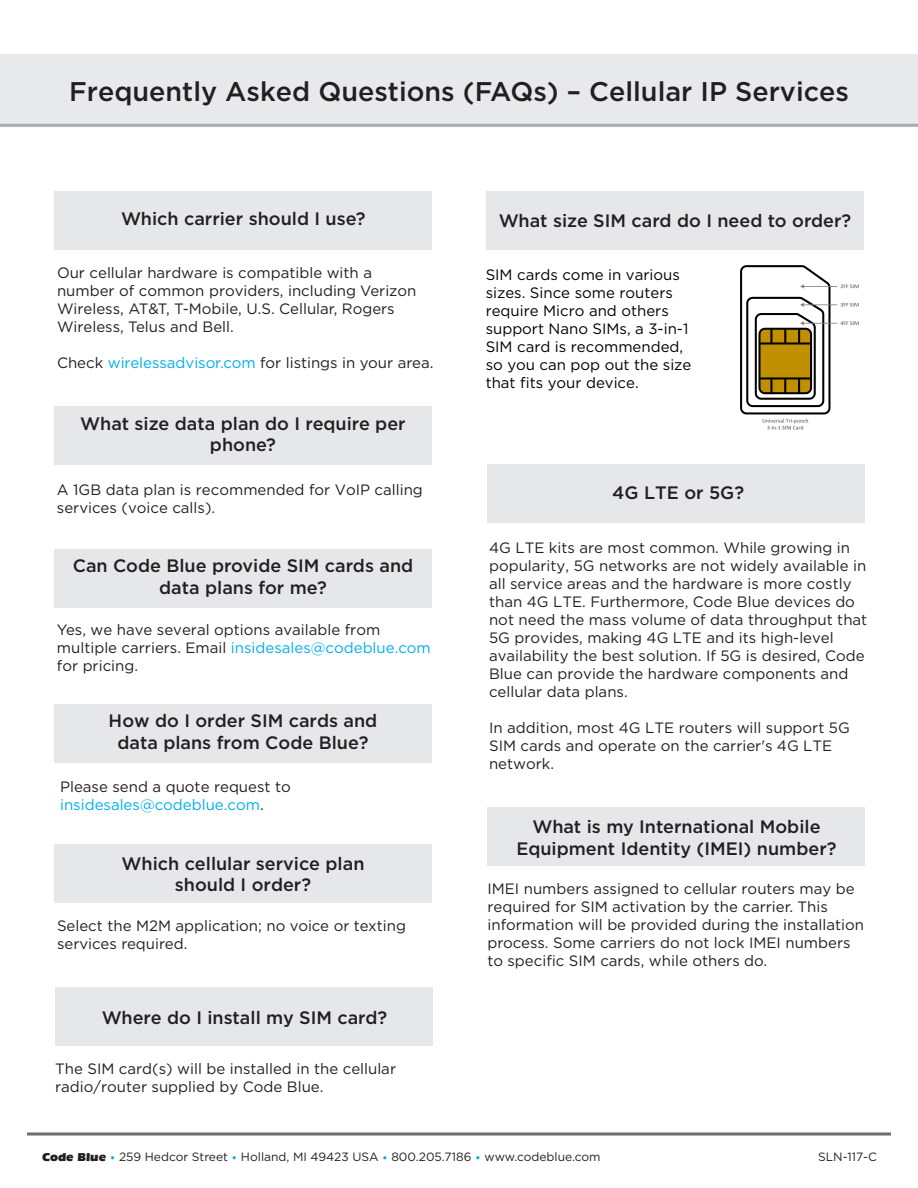
<style>
.page{position:relative;width:918px;height:1188px;background:#fff}
.page>*{position:absolute;margin:0;border:0;box-sizing:border-box;transform-origin:0 0}
.t1{font:500 27px "Gotham";color:#231f20}
.t2{font:500 18px/21.6px "Gotham";color:#231f20;text-align:center}
.t3{font:15px/18px "Gotham";color:#231f20}
.t4{font:15px/18px "Gotham";color:#000}
.t5{font:12px "Gotham";color:#231f20}
.s1{color:#00aeef}
.s2{font-family:"Eras IT Cby BT";font-weight:900}
</style>
<div class="page">
<div style="left:0;top:54px;width:918px;height:72px;background:#e6e7e9"></div>
<hr style="left:0;top:124px;width:918px;height:3px;background:#6c6d70">
<svg style="left:27px;top:1132px;width:864px;height:4px;background:#909193"></svg>
<div style="left:54px;top:191px;width:378px;height:59px;background:#e6e7e9"></div>
<div style="left:54px;top:549px;width:378px;height:59px;background:#e6e7e9"></div>
<div style="left:54px;top:406px;width:378px;height:59px;background:#e6e7e9"></div>
<div style="left:54px;top:704px;width:378px;height:59px;background:#e6e7e9"></div>
<div style="left:488px;top:807px;width:378px;height:59px;background:#e6e7e9"></div>
<div style="left:54px;top:844px;width:378px;height:59px;background:#e6e7e9"></div>
<div style="left:56px;top:987px;width:378px;height:59px;background:#e6e7e9"></div>
<div style="left:486px;top:191px;width:378px;height:59px;background:#e6e7e9"></div>
<img style="left:740px;top:265px;width:119px;height:165px">
<div style="left:487px;top:464px;width:378px;height:59px;background:#e6e7e9"></div>
<p class="t1" style="left:69px;top:75px;width:781px">Frequently Asked Questions (FAQs) – Cellular IP Services</p>
<p class="t2" style="left:121px;top:208px;width:246px">Which carrier should I use?</p>
<p class="t3" style="left:57px;top:263px;width:361px">Our cellular hardware is compatible with a number of common providers, including Verizon Wireless, AT&amp;T, T-Mobile, U.S. Cellular, Rogers Wireless, Telus and Bell.</p>
<p class="t3" style="left:57px;top:353px;width:378px">Check <span class="s1">wirelessadvisor.com</span> for listings in your area.</p>
<p class="t2" style="left:80px;top:413px;width:327px">What size data plan do I require per phone?</p>
<p class="t3" style="left:57px;top:480px;width:367px">A 1GB data plan is recommended for VoIP calling services (voice calls).</p>
<p class="t2" style="left:73px;top:555px;width:342px">Can Code Blue provide SIM cards and data plans for me?</p>
<p class="t3" style="left:57px;top:621px;width:375px">Yes, we have several options available from multiple carriers. Email <span class="s1">insidesales@codeblue.com </span>for pricing.</p>
<p class="t2" style="left:109px;top:710px;width:270px">How do I order SIM cards and data plans from Code Blue?</p>
<p class="t3" style="left:60px;top:777px;width:232px">Please send a quote request to <span class="s1">insidesales@codeblue.com</span>.</p>
<p class="t2" style="left:121px;top:852px;width:245px">Which cellular service plan should I order?</p>
<p class="t3" style="left:57px;top:917px;width:351px">Select the M2M application; no voice or texting services required.</p>
<p class="t2" style="left:102px;top:1006px;width:287px">Where do I install my SIM card?</p>
<p class="t3" style="left:55px;top:1060px;width:342px">The SIM card(s) will be installed in the cellular radio/router supplied by Code Blue.</p>
<p class="t2" style="left:499px;top:209px;width:354px">What size SIM card do I need to order?</p>
<p class="t4" style="left:486px;top:265px;width:207px">SIM cards come in various sizes. Since some routers require Micro and others support Nano SIMs, a 3-in-1<br>SIM card is recommended, so you can pop out the size that fits your device.</p>
<p class="t2" style="left:612px;top:482px;width:133px">4G LTE or 5G?</p>
<p class="t3" style="left:489px;top:538px;width:380px">4G LTE kits are most common. While growing in popularity, 5G networks are not widely available in all service areas and the hardware is more costly than 4G LTE. Furthermore, Code Blue devices do not need the mass volume of data throughput that 5G provides, making 4G LTE and its high-level availability the best solution. If 5G is desired, Code Blue can provide the hardware components and cellular data plans.</p>
<p class="t3" style="left:489px;top:718px;width:362px">In addition, most 4G LTE routers will support 5G<br>SIM cards and operate on the carrier's 4G LTE network.</p>
<p class="t2" style="left:516px;top:816px;width:322px">What is my International Mobile<br>Equipment Identity (IMEI) number?</p>
<p class="t3" style="left:488px;top:880px;width:378px">IMEI numbers assigned to cellular routers may be required for SIM activation by the carrier. This information will be provided during the installation process. Some carriers do not lock IMEI numbers to specific SIM cards, while others do.</p>
<p class="t5" style="left:42px;top:1149px;width:560px"><span class="s2">Code Blue</span> <span class="s1">•</span> 259 Hedcor Street <span class="s1">•</span> Holland, MI 49423 USA <span class="s1">•</span> 800.205.7186 <span class="s1">•</span> www.codeblue.com</p>
<p class="t5" style="left:818px;top:1149px;width:60px">SLN-117-C</p>
</div>
